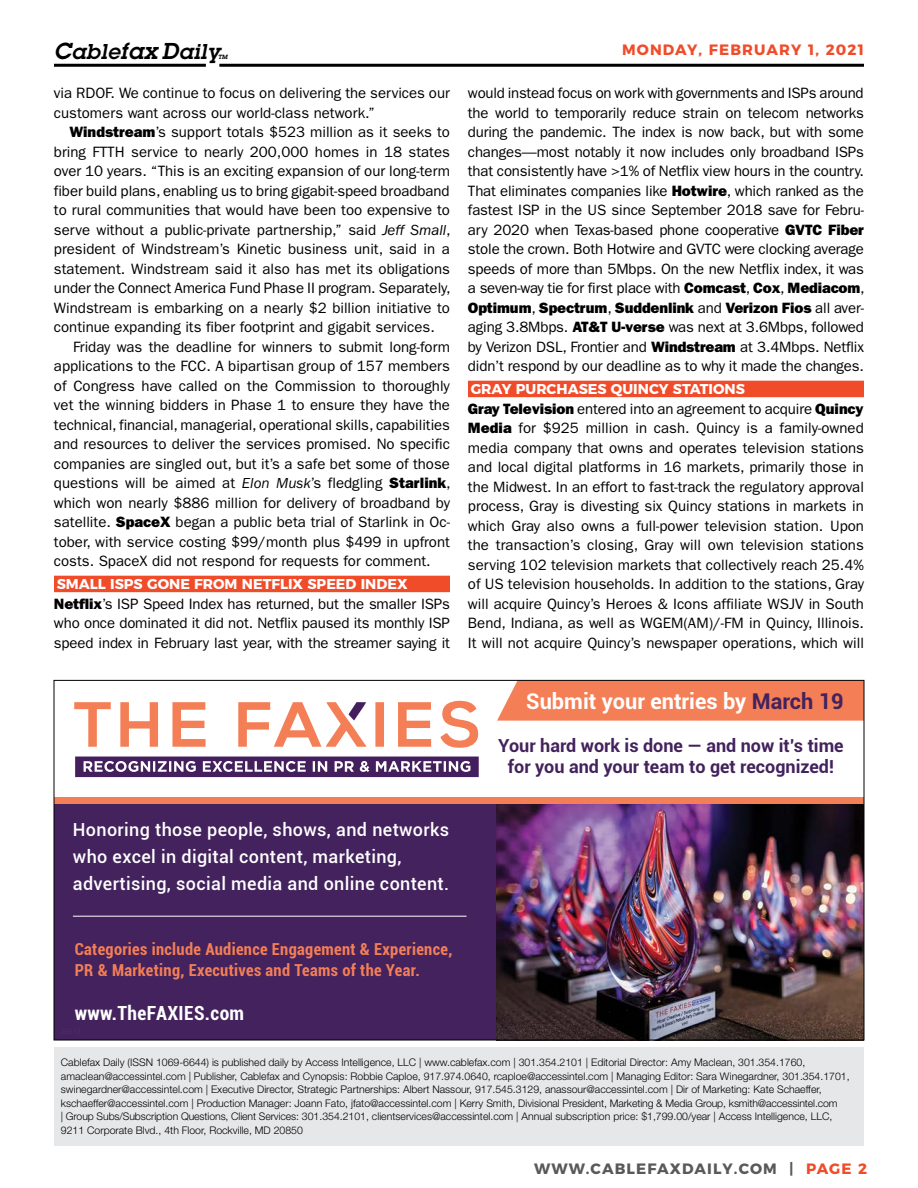
<style>
.page{position:relative;width:918px;height:1188px;background:#fff}
.page>*{position:absolute;margin:0;border:0;box-sizing:border-box;transform-origin:0 0}
.t1{font:700 21.75px "Roboto";color:#fff}
.t2{font:italic 600 21px "Lubalin Graph Std";letter-spacing:.03em;color:#000}
.t3{font:700 condensed 19.5px "Roboto";letter-spacing:.02em;color:#fff}
.t4{font:500 18px/27px "Roboto";letter-spacing:.02em;color:#fff}
.t5{font:700 18px/21.6px "Roboto";color:#43225d;text-align:center}
.t6{font:700 condensed 16.5px/21px "Roboto";letter-spacing:.02em;color:#f47f57}
.t7{font:15px/19.5px "ITC Franklin Gothic Std";color:#000;text-align:justify}
.t8{font:15px "ITC Franklin Gothic Std Hvy";letter-spacing:-.01em;color:#000}
.t9{font:700 15px "Montserrat";letter-spacing:.075em;color:#58595b}
.t10{font:700 15px "Montserrat";letter-spacing:.075em;color:#f04c2a}
.t11{font:700 14.25px "Montserrat";color:#fff}
.t12{font:300 10.5px/13.5px "Helvetica Neue LT Std";color:#000}
.t13{font:italic 600 6px "Lubalin Graph Std";color:#000}
.s1{font-size:22.5px}
.s2{font-family:"ITC Franklin Gothic Std Hvy"}
.s3{font-style:italic}
.s4{font-family:"ITC Franklin Gothic Std"}
.s5{color:#43225d}
.s6{color:#f04c2a}
</style>
<div class="page">
<div style="left:54px;top:1047px;width:810px;height:98px;background:#e6e7e8"></div>
<hr style="left:219px;top:64px;width:645px;height:3px;background:#000">
<hr style="left:54px;top:64px;width:152px;height:3px;background:#000">
<div style="left:54px;top:804px;width:810px;height:236px;background:#43225d"></div>
<svg style="left:440px;top:701px;width:38px;height:47px"></svg>
<svg style="left:74px;top:702px;width:37px;height:45px"></svg>
<svg style="left:120px;top:702px;width:38px;height:45px"></svg>
<svg style="left:172px;top:702px;width:34px;height:45px"></svg>
<svg style="left:238px;top:702px;width:129px;height:45px"></svg>
<svg style="left:375px;top:702px;width:9px;height:45px"></svg>
<svg style="left:398px;top:702px;width:33px;height:45px"></svg>
<svg style="left:75px;top:757px;width:404px;height:20px;background:#6f5282"></svg>
<div style="left:497px;top:682px;width:365px;height:39px;background:#f47f57"></div>
<img style="left:497px;top:804px;width:365px;height:234px">
<div style="left:54px;top:797px;width:810px;height:7px;background:#f47f57"></div>
<hr style="left:73px;top:916px;width:394px;height:1px;background:#fff">
<div style="left:54px;top:576px;width:396px;height:16px;background:#f04c2a"></div>
<div style="left:468px;top:381px;width:396px;height:16px;background:#f04c2a"></div>
<h2 class="t2" style="left:54px;top:38px;width:167px"><span class="s1">C</span>able<span class="s1">fax D</span>aily</h2>
<p class="t10" style="left:622px;top:38px;width:243px">MONDAY, FEBRUARY 1, 2021</p>
<p class="t13" style="left:218px;top:53px;width:11px">TM</p>
<p class="t7" style="left:54px;top:84px;width:398px">via RDOF. We continue to focus on delivering the services our customers want across our world-class network.”</p>
<p class="t7" style="left:54px;top:123px;width:398px;text-indent:15px"><span class="s2">Windstream</span>’s support totals $523 million as it seeks to bring FTTH service to nearly 200,000 homes in 18 states over 10 years. “This is an exciting expansion of our long-term fiber build plans, enabling us to bring gigabit-speed broadband to rural communities that would have been too expensive to serve without a public-private partnership,” said <span class="s3">Jeff Small</span>, president of Windstream’s Kinetic business unit, said in a statement. Windstream said it also has met its obligations under the Connect America Fund Phase II program. Separately, Windstream is embarking on a nearly $2 billion initiative to continue expanding its fiber footprint and gigabit services.</p>
<p class="t7" style="left:54px;top:337px;width:398px;text-indent:19px">Friday was the deadline for winners to submit long-form applications to the FCC. A bipartisan group of 157 members of Congress have called on the Commission to thoroughly vet the winning bidders in Phase 1 to ensure they have the technical, financial, managerial, operational skills, capabilities and resources to deliver the services promised. No specific companies are singled out, but it’s a safe bet some of those questions will be aimed at <span class="s3">Elon Musk</span>’s fledgling <span class="s2">Starlink</span>, which won nearly $886 million for delivery of broadband by satellite. <span class="s2">SpaceX</span> began a public beta trial of Starlink in Oc&shy;tober, with service costing $99/month plus $499 in upfront costs. SpaceX did not respond for requests for comment.</p>
<p class="t11" style="left:57px;top:573px;width:352px">SMALL ISPS GONE FROM NETFLIX SPEED IN DEX</p>
<p class="t7" style="left:54px;top:594px;width:398px"><span class="s2">Netflix</span>’s ISP Speed Index has returned, but the smaller ISPs who once dominated it did not. Netflix paused its monthly ISP speed index in February last year, with the streamer saying it</p>
<p class="t4" style="left:73px;top:815px;width:378px">Honoring those people, shows, and networks who excel in digital content, marketing, advertising, social media and online content.</p>
<p class="t7" style="left:468px;top:84px;width:398px">would instead focus on work with governments and ISPs around the world to temporarily reduce strain on telecom networks during the pandemic. The index is now back, but with some changes—most notably it now includes only broadband ISPs that consistently have &gt;1% of Netflix view hours in the country.<br>That eliminates companies like <span class="s2">Hotwire</span>, which ranked as the fastest ISP in the US since September 2018 save for Febru&shy;ary 2020 when Texas-based phone cooperative <span class="s2">GVTC Fiber </span>stole the crown. Both Hotwire and GVTC were clocking average speeds of more than 5Mbps. On the new Netflix index, it was a seven-way tie for first place with <span class="s2">Comcast</span>, <span class="s2">Cox</span>, <span class="s2">Mediacom</span>,</p>
<p class="t8" style="left:468px;top:299px;width:398px">Optimum<span class="s4">,</span> Spectrum<span class="s4">,</span> Suddenlink <span class="s4">and</span> Verizon Fios <span class="s4">all aver-</span></p>
<p class="t7" style="left:468px;top:318px;width:398px">aging 3.8Mbps. <span class="s2">AT&amp;T U-verse</span> was next at 3.6Mbps, followed by Verizon DSL, Frontier and <span class="s2">Windstream</span> at 3.4Mbps. Netflix didn’t respond by our deadline as to why it made the changes.</p>
<p class="t11" style="left:471px;top:378px;width:265px">GRAY PURCHASES QUINCY STATIONS</p>
<p class="t7" style="left:468px;top:399px;width:398px"><span class="s2">Gray Television</span> entered into an agreement to acquire <span class="s2">Quincy Media</span> for $925 million in cash. Quincy is a family-owned media company that owns and operates television stations and local digital platforms in 16 markets, primarily those in the Midwest. In an effort to fast-track the regulatory approval process, Gray is divesting six Quincy stations in markets in which Gray also owns a full-power television station. Upon the transaction’s closing, Gray will own television stations serving 102 television markets that collectively reach 25.4% of US television households. In addition to the stations, Gray will acquire Quincy’s Heroes &amp; Icons affiliate WSJV in South Bend, Indiana, as well as WGEM(AM)/-FM in Quincy, Illinois.<br>It will not acquire Quincy’s newspaper operations, which will</p>
<h1 class="t1" style="left:526px;top:686px;width:319px">Submit your entries by <span class="s5">March 19</span></h1>
<p class="t5" style="left:498px;top:734px;width:347px">Your hard work is done — and now it’s time for you and your team to get recognized!</p>
<p class="t6" style="left:75px;top:938px;width:379px">Categories include Audience Engagement &amp; Experience,<br>PR &amp; Marketing, Executives and Teams of the Year.</p>
<h3 class="t3" style="left:75px;top:999px;width:171px">www.TheFAXIES.com</h3>
<p class="t12" style="left:61px;top:1055px;width:790px">Cablefax Daily (ISSN 1069-6644) is published daily by Access Intelligence, LLC | www.cablefax.com | 301.354.2101 | Editorial Director: Amy Maclean, 301.354.1760, amaclean@accessintel.com | Publisher, Cablefax and Cynopsis: Robbie Caploe, 917.974.0640, rcaploe@accessintel.com | Managing Editor: Sara Winegardner, 301.354.1701, swinegardner@accessintel.com | Executive Director, Strategic Partnerships: Albert Nassour, 917.545.3129, anassour@accessintel.com | Dir of Marketing: Kate Schaeffer, kschaeffer@accessintel.com | Production Manager: Joann Fato, jfato@accessintel.com | Kerry Smith, Divisional President, Marketing &amp; Media Group, ksmith@accessintel.com<br>| Group Subs/Subscription Questions, Client Services: 301.354.2101, clientservices@accessintel.com | Annual subscription price: $1,799.00/year | Access Intelligence, LLC, 9211 Corporate Blvd., 4th Floor, Rockville, MD 20850</p>
<p class="t9" style="left:534px;top:1156px;width:335px">WWW.CABLEFAXDAILY.COM | <span class="s6">PAGE 2</span></p>
</div>
